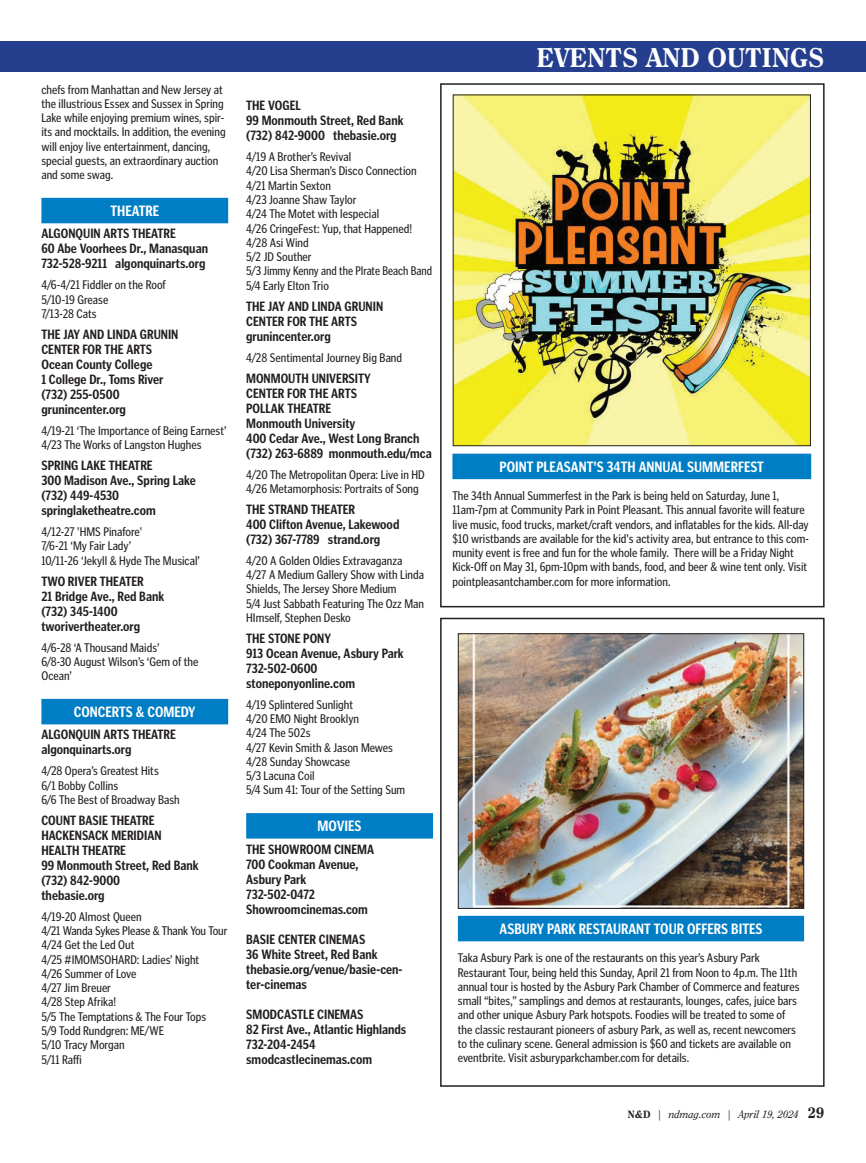
<style>
.page{position:relative;width:866px;height:1163px;background:#fff}
.page>*{position:absolute;margin:0;border:0;box-sizing:border-box;transform-origin:0 0}
.t1{font:800 27px "Clearface";color:#fff}
.t2{font:700 condensed 15px "Poynter Gothic Text";color:#fff}
.t3{font:700 condensed 13.5px/15px "Poynter Gothic Text";color:#231f20}
.t4{font:condensed 12.75px/14.2px "Poynter Gothic Text";color:#231f20}
.t5{font:italic 10.5px "Clearface";color:#231f20}
.s1{font-weight:800;font-style:normal}
.s2{font-weight:800;font-style:normal;font-size:15px}
</style>
<div class="page">
<div style="left:0;top:41px;width:866px;height:31px;background:#253f8e"></div>
<div style="left:440px;top:83px;width:384px;height:524px;border:2px solid #231f20"></div>
<div style="left:440px;top:618px;width:384px;height:469px;border:2px solid #231f20"></div>
<div style="left:41px;top:198px;width:187px;height:25px;background:#007ec5"></div>
<div style="left:41px;top:699px;width:187px;height:25px;background:#007ec5"></div>
<div style="left:246px;top:813px;width:187px;height:25px;background:#007ec5"></div>
<img style="left:455px;top:97px;width:354px;height:347px">
<div style="left:453px;top:95px;width:358px;height:351px;border:1px solid #231f20"></div>
<div style="left:452px;top:454px;width:359px;height:25px;background:#007ec5"></div>
<div style="left:458px;top:916px;width:346px;height:25px;background:#007ec5"></div>
<img style="left:460px;top:635px;width:342px;height:272px">
<div style="left:458px;top:633px;width:346px;height:276px;border:1px solid #231f20"></div>
<p class="t4" style="left:41px;top:82px;width:186px">chefs from Manhattan and New Jersey at the illustrious Essex and Sussex in Spring Lake while enjoying premium wines, spir&shy;its and mocktails. In addition, the evening will enjoy live entertainment, dancing, special guests, an extraordinary auction and some swag.</p>
<p class="t2" style="left:110px;top:202px;width:50px">THEATRE</p>
<p class="t3" style="left:41px;top:226px;width:168px">ALGONQUIN ARTS THEATRE<br>60 Abe Voorhees Dr., Manasquan<br>732-528-9211 algonquinarts.org</p>
<p class="t4" style="left:41px;top:278px;width:126px">4/6-4/21 Fiddler on the Roof<br>5/10-19 Grease<br>7/13-28 Cats</p>
<p class="t3" style="left:41px;top:327px;width:139px">THE JAY AND LINDA GRUNIN<br>CENTER FOR THE ARTS<br>Ocean County College<br>1 College Dr., Toms River (732) 255-0500 grunincenter.org</p>
<p class="t4" style="left:41px;top:423px;width:187px">4/19-21 ‘The Importance of Being Earnest’<br>4/23 The Works of Langston Hughes</p>
<p class="t3" style="left:41px;top:458px;width:156px">SPRING LAKE THEATRE<br>300 Madison Ave., Spring Lake (732) 449-4530 springlaketheatre.com</p>
<p class="t4" style="left:41px;top:525px;width:160px">4/12-27 'HMS Pinafore'<br>7/6-21 ‘My Fair Lady’<br>10/11-26 ‘Jekyll &amp; Hyde The Musical’</p>
<p class="t3" style="left:41px;top:573px;width:124px">TWO RIVER THEATER<br>21 Bridge Ave., Red Bank (732) 345-1400 tworivertheater.org</p>
<p class="t4" style="left:41px;top:640px;width:158px">4/6-28 ‘A Thousand Maids’<br>6/8-30 August Wilson’s ‘Gem of the<br>Ocean’</p>
<p class="t2" style="left:74px;top:703px;width:123px">CONCERTS &amp; COMEDY</p>
<p class="t3" style="left:41px;top:727px;width:136px">ALGONQUIN ARTS THEATRE algonquinarts.org</p>
<p class="t4" style="left:41px;top:764px;width:140px">4/28 Opera’s Greatest Hits<br>6/1 Bobby Collins<br>6/6 The Best of Broadway Bash</p>
<p class="t3" style="left:41px;top:813px;width:159px">COUNT BASIE THEATRE<br>HACKENSACK MERIDIAN<br>HEALTH THEATRE<br>99 Monmouth Street, Red Bank (732) 842-9000<br>thebasie.org</p>
<p class="t4" style="left:41px;top:909px;width:187px">4/19-20 Almost Queen<br>4/21 Wanda Sykes Please &amp; Thank You Tour<br>4/24 Get the Led Out<br>4/25 #IMOMSOHARD: Ladies’ Night<br>4/26 Summer of Love<br>4/27 Jim Breuer<br>4/28 Step Afrika!<br>5/5 The Temptations &amp; The Four Tops<br>5/9 Todd Rundgren: ME/WE<br>5/10 Tracy Morgan<br>5/11 Raffi</p>
<p class="t3" style="left:246px;top:98px;width:159px">THE VOGEL<br>99 Monmouth Street, Red Bank (732) 842-9000 thebasie.org</p>
<p class="t4" style="left:246px;top:150px;width:187px">4/19 A Brother’s Revival<br>4/20 Lisa Sherman’s Disco Connection<br>4/21 Martin Sexton<br>4/23 Joanne Shaw Taylor<br>4/24 The Motet with lespecial<br>4/26 CringeFest: Yup, that Happened!<br>4/28 Asi Wind<br>5/2 JD Souther<br>5/3 Jimmy Kenny and the PIrate Beach Band<br>5/4 Early Elton Trio</p>
<p class="t3" style="left:246px;top:298px;width:139px">THE JAY AND LINDA GRUNIN<br>CENTER FOR THE ARTS grunincenter.org</p>
<p class="t4" style="left:246px;top:350px;width:157px">4/28 Sentimental Journey Big Band</p>
<p class="t3" style="left:246px;top:370px;width:187px">MONMOUTH UNIVERSITY<br>CENTER FOR THE ARTS<br>POLLAK THEATRE<br>Monmouth University<br>400 Cedar Ave., West Long Branch (732) 263-6889 monmouth.edu/mca</p>
<p class="t4" style="left:246px;top:467px;width:180px">4/20 The Metropolitan Opera: Live in HD<br>4/26 Metamorphosis: Portraits of Song</p>
<p class="t3" style="left:246px;top:502px;width:155px">THE STRAND THEATER<br>400 Clifton Avenue, Lakewood (732) 367-7789 strand.org</p>
<p class="t4" style="left:246px;top:553px;width:179px">4/20 A Golden Oldies Extravaganza 4/27 A Medium Gallery Show with Linda Shields, The Jersey Shore Medium<br>5/4 Just Sabbath Featuring The Ozz Man HImself, Stephen Desko</p>
<p class="t3" style="left:246px;top:631px;width:159px">THE STONE PONY<br>913 Ocean Avenue, Asbury Park<br>732-502-0600 stoneponyonline.com</p>
<p class="t4" style="left:246px;top:697px;width:161px">4/19 Splintered Sunlight<br>4/20 EMO Night Brooklyn<br>4/24 The 502s<br>4/27 Kevin Smith &amp; Jason Mewes<br>4/28 Sunday Showcase<br>5/3 Lacuna Coil<br>5/4 Sum 41: Tour of the Setting Sum</p>
<p class="t2" style="left:318px;top:818px;width:45px">MOVIES</p>
<p class="t3" style="left:246px;top:841px;width:129px">THE SHOWROOM CINEMA<br>700 Cookman Avenue,<br>Asbury Park<br>732-502-0472<br>Showroomcinemas.com</p>
<p class="t3" style="left:246px;top:931px;width:158px">BASIE CENTER CINEMAS<br>36 White Street, Red Bank thebasie.org/venue/basie-cen&shy;ter-cinemas</p>
<p class="t3" style="left:246px;top:1006px;width:162px">SMODCASTLE CINEMAS<br>82 First Ave., Atlantic Highlands<br>732-204-2454 smodcastlecinemas.com</p>
<p class="t1" style="left:536px;top:41px;width:290px">EVENTS AND OUTINGS</p>
<p class="t2" style="left:500px;top:458px;width:266px">POINT PLEASANT'S 34TH ANNUAL SUMMERFEST</p>
<p class="t4" style="left:452px;top:489px;width:358px">The 34th Annual Summerfest in the Park is being held on Saturday, June 1, 11am-7pm at Community Park in Point Pleasant. This annual favorite will feature live music, food trucks, market/craft vendors, and inflatables for the kids. All-day $10 wristbands are available for the kid's activity area, but entrance to this com&shy;munity event is free and fun for the whole family. There will be a Friday Night Kick-Off on May 31, 6pm-10pm with bands, food, and beer &amp; wine tent only. Visit pointpleasantchamber.com for more information.</p>
<p class="t2" style="left:499px;top:920px;width:264px">ASBURY PARK RESTAURANT TOUR OFFERS BITES</p>
<p class="t4" style="left:458px;top:951px;width:343px">Taka Asbury Park is one of the restaurants on this year’s Asbury Park Restaurant Tour, being held this Sunday, April 21 from Noon to 4p.m. The 11th annual tour is hosted by the Asbury Park Chamber of Commerce and features small “bites,” samplings and demos at restaurants, lounges, cafes, juice bars and other unique Asbury Park hotspots. Foodies will be treated to some of the classic restaurant pioneers of asbury Park, as well as, recent newcomers to the culinary scene. General admission is $60 and tickets are available on eventbrite. Visit asburyparkchamber.com for details.</p>
<p class="t5" style="left:628px;top:1108px;width:198px"><span class="s1">N&amp;D</span> | ndmag.com | April 19, 2024 <span class="s2">29</span></p>
</div>
